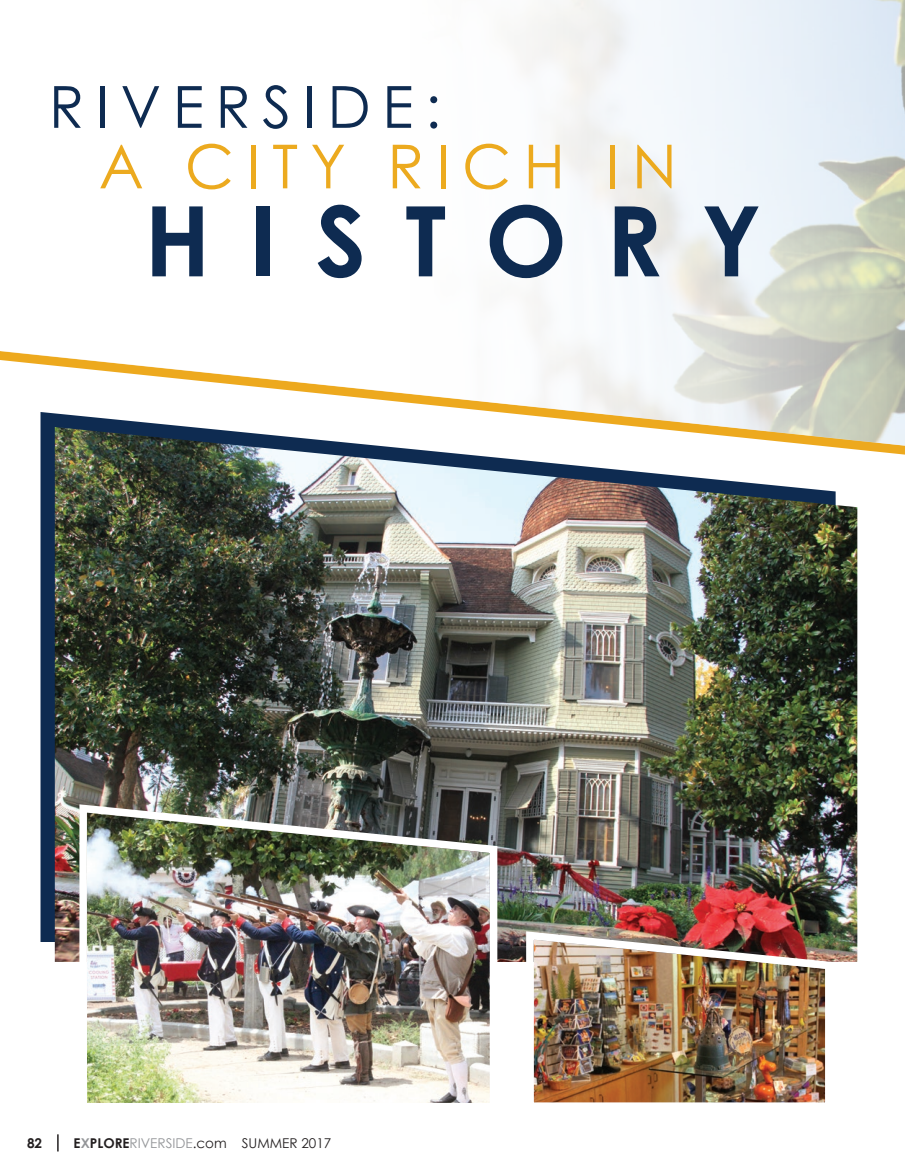
<style>
.page{position:relative;width:905px;height:1175px;background:#fff}
.page>*{position:absolute;margin:0;border:0;box-sizing:border-box;transform-origin:0 0}
.t1{font:700 97.35px "Century Gothic";letter-spacing:.4em;color:#0e2b51}
.t2{font:60.6px "Century Gothic";letter-spacing:.2em;color:#ecaa1f}
.t3{font:58.05px "Century Gothic";letter-spacing:.2em;color:#0e2b51}
.t4{font:13.5px "Century Gothic";color:#939598}
.t5{font:13.5px "Century Gothic";color:#231f20}
.t6{font:700 13.5px "Century Gothic";color:#231f20}
.s1{font-weight:700;color:#231f20}
.s2{font-weight:700}
.s3{color:#231f20}
</style>
<div class="page">
<svg style="left:0;top:0;width:904px;height:542px"></svg>
<svg style="left:57px;top:1134px;width:2px;height:17px"></svg>
<img style="left:55px;top:427px;width:802px;height:535px">
<img style="left:75px;top:800px;width:426px;height:303px">
<img style="left:521px;top:927px;width:315px;height:176px">
<h3 class="t3" style="left:49px;top:66px;width:393px">RIVERSIDE:</h3>
<h2 class="t2" style="left:99px;top:124px;width:579px">A CITY RICH IN</h2>
<h1 class="t1" style="left:144px;top:167px;width:618px">HISTORY</h1>
<p class="t6" style="left:27px;top:1132px;width:17px">82</p>
<p class="t4" style="left:74px;top:1133px;width:155px"><span class="s1">E</span><span class="s2">X</span><span class="s1">PLORE</span>RIVERSIDE<span class="s3">.com</span></p>
<p class="t5" style="left:242px;top:1133px;width:91px">SUMMER 2017</p>
</div>
